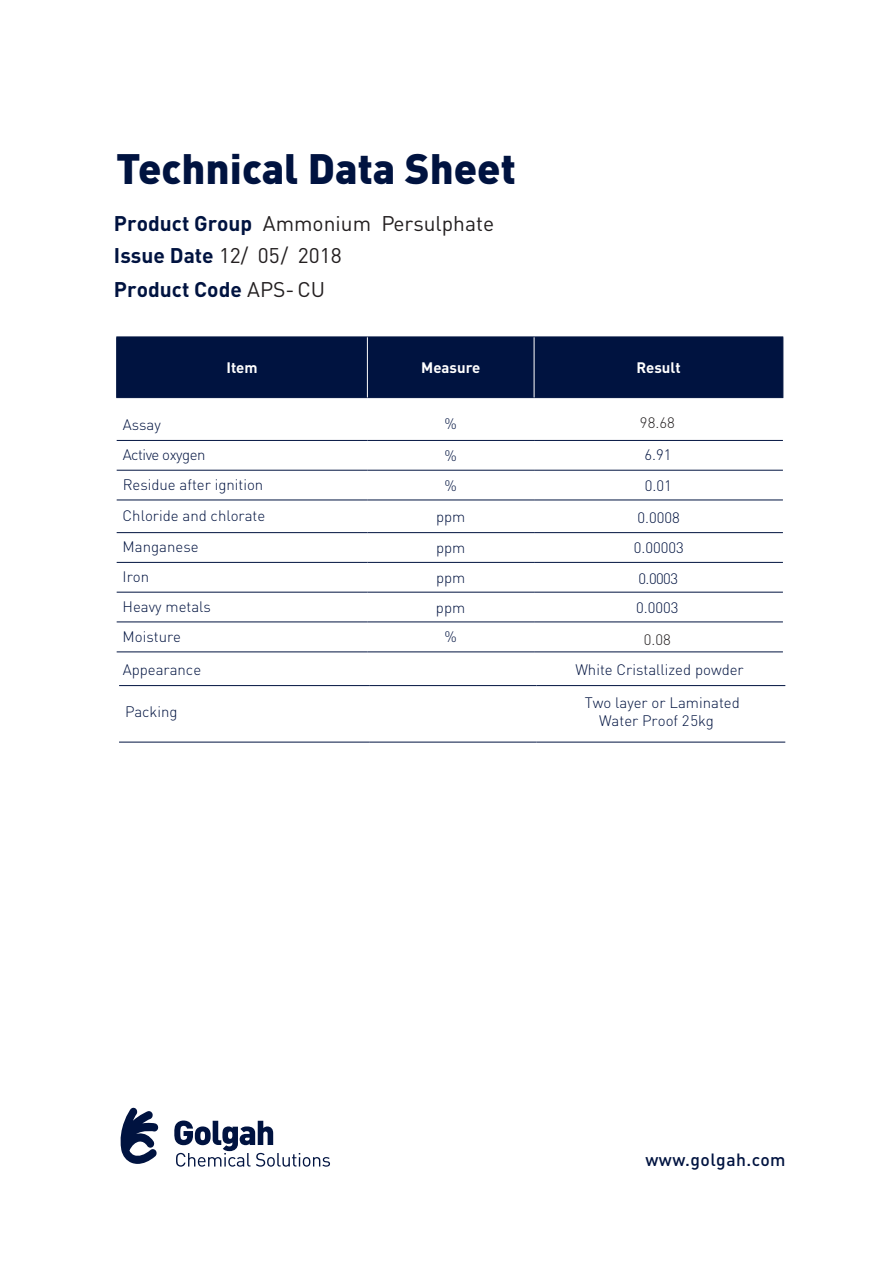
<style>
.page{position:relative;width:893px;height:1263px;background:#fff}
.page>*{position:absolute;margin:0;border:0;box-sizing:border-box;transform-origin:0 0}
.t1{font:900 42px "DIN Pro";color:#001340}
.t2{font:700 21px/33.5px "DIN Pro";color:#001340}
.t3{font:21px "DIN Pro";color:#231f20}
.t4{font:500 17.55px "DIN Pro";letter-spacing:.025em;color:#001340}
.t5{font:300 15px/17.2px "DIN Pro";color:#001340}
.t6{font:700 15px "DIN Pro";color:#fff}
.t7{font:300 15px "DIN Pro";letter-spacing:-.035em;color:#001340}
.t8{font:300 15px "DIN Pro";color:#231f20}
.s1{font-weight:400;color:#231f20}
</style>
<div class="page">
<div style="left:117px;top:338px;width:665px;height:59px;background:#001340"></div>
<hr style="left:116px;top:337px;width:251px;height:1px;background:#001340">
<hr style="left:116px;top:337px;width:1px;height:60px;background:#001340">
<hr style="left:367px;top:337px;width:167px;height:1px;background:#001340">
<hr style="left:534px;top:337px;width:249px;height:1px;background:#001340">
<hr style="left:782px;top:337px;width:1px;height:60px;background:#001340">
<hr style="left:117px;top:440px;width:250px;height:1px;background:#001340">
<hr style="left:367px;top:440px;width:167px;height:1px;background:#001340">
<hr style="left:534px;top:440px;width:249px;height:1px;background:#001340">
<hr style="left:117px;top:470px;width:250px;height:1px;background:#001340">
<hr style="left:367px;top:470px;width:167px;height:1px;background:#001340">
<hr style="left:534px;top:470px;width:249px;height:1px;background:#001340">
<hr style="left:117px;top:500px;width:250px;height:1px;background:#001340">
<hr style="left:367px;top:500px;width:167px;height:1px;background:#001340">
<hr style="left:534px;top:500px;width:249px;height:1px;background:#001340">
<hr style="left:117px;top:532px;width:250px;height:1px;background:#001340">
<hr style="left:367px;top:532px;width:167px;height:1px;background:#001340">
<hr style="left:534px;top:532px;width:249px;height:1px;background:#001340">
<hr style="left:117px;top:562px;width:250px;height:1px;background:#001340">
<hr style="left:367px;top:562px;width:167px;height:1px;background:#001340">
<hr style="left:534px;top:562px;width:249px;height:1px;background:#001340">
<hr style="left:117px;top:592px;width:250px;height:1px;background:#001340">
<hr style="left:367px;top:592px;width:167px;height:1px;background:#001340">
<hr style="left:534px;top:592px;width:249px;height:1px;background:#001340">
<hr style="left:117px;top:621px;width:250px;height:1px;background:#001340">
<hr style="left:367px;top:621px;width:167px;height:1px;background:#001340">
<hr style="left:534px;top:621px;width:249px;height:1px;background:#001340">
<hr style="left:117px;top:651px;width:250px;height:1px;background:#001340">
<hr style="left:367px;top:651px;width:167px;height:1px;background:#001340">
<hr style="left:534px;top:651px;width:249px;height:1px;background:#001340">
<hr style="left:119px;top:685px;width:251px;height:1px;background:#001340">
<hr style="left:370px;top:685px;width:166px;height:1px;background:#001340">
<hr style="left:536px;top:685px;width:249px;height:1px;background:#001340">
<hr style="left:116px;top:397px;width:251px;height:1px;background:#001340">
<hr style="left:367px;top:397px;width:167px;height:1px;background:#001340">
<hr style="left:534px;top:397px;width:249px;height:1px;background:#001340">
<hr style="left:367px;top:337px;width:1px;height:60px;background:#fff">
<hr style="left:534px;top:337px;width:1px;height:60px;background:#fff">
<svg style="left:120px;top:1107px;width:39px;height:57px"></svg>
<svg style="left:174px;top:1120px;width:156px;height:47px"></svg>
<hr style="left:119px;top:742px;width:251px;height:1px;background:#001340">
<hr style="left:370px;top:742px;width:166px;height:1px;background:#001340">
<hr style="left:536px;top:742px;width:249px;height:1px;background:#001340">
<p class="t1" style="left:116px;top:140px;width:401px">Technical Data Sheet</p>
<h2 class="t2" style="left:114px;top:206px;width:140px">Product Group</h2>
<h2 class="t3" style="left:263px;top:209px;width:110px">Ammonium</h2>
<h2 class="t3" style="left:382px;top:209px;width:114px">Persulphate</h2>
<h2 class="t2" style="left:114px;top:238px;width:213px">Issue Date <span class="s1">12/<br></span>Product Code <span class="s1">APS-CU</span></h2>
<h2 class="t3" style="left:258px;top:241px;width:32px">05/</h2>
<h2 class="t3" style="left:298px;top:241px;width:45px">2018</h2>
<p class="t6" style="left:226px;top:357px;width:33px">Item</p>
<p class="t6" style="left:421px;top:357px;width:61px">Measure</p>
<p class="t6" style="left:636px;top:357px;width:46px">Result</p>
<p class="t5" style="left:123px;top:416px;width:40px">Assay</p>
<p class="t5" style="left:444px;top:414px;width:14px">%</p>
<p class="t8" style="left:640px;top:413px;width:36px">98.68</p>
<p class="t7" style="left:123px;top:445px;width:84px">Active oxygen</p>
<p class="t5" style="left:444px;top:446px;width:14px">%</p>
<p class="t5" style="left:644px;top:446px;width:29px">6.91</p>
<p class="t5" style="left:123px;top:475px;width:142px">Residue after ignition</p>
<p class="t5" style="left:444px;top:476px;width:14px">%</p>
<p class="t5" style="left:645px;top:476px;width:29px">0.01</p>
<p class="t5" style="left:123px;top:507px;width:144px">Chloride and chlorate</p>
<p class="t5" style="left:436px;top:507px;width:31px">ppm</p>
<p class="t5" style="left:637px;top:508px;width:44px">0.0008</p>
<p class="t5" style="left:123px;top:538px;width:77px">Manganese</p>
<p class="t5" style="left:436px;top:538px;width:31px">ppm</p>
<p class="t5" style="left:634px;top:538px;width:52px">0.00003</p>
<p class="t5" style="left:123px;top:568px;width:28px">Iron</p>
<p class="t5" style="left:436px;top:568px;width:31px">ppm</p>
<p class="t5" style="left:638px;top:569px;width:41px">0.0003</p>
<p class="t5" style="left:123px;top:597px;width:90px">Heavy metals</p>
<p class="t5" style="left:436px;top:598px;width:31px">ppm</p>
<p class="t5" style="left:636px;top:598px;width:44px">0.0003</p>
<p class="t5" style="left:123px;top:627px;width:60px">Moisture</p>
<p class="t5" style="left:444px;top:628px;width:14px">%</p>
<p class="t8" style="left:644px;top:629px;width:29px">0.08</p>
<p class="t5" style="left:123px;top:660px;width:80px">Appearance</p>
<p class="t5" style="left:125px;top:702px;width:54px">Packing</p>
<p class="t5" style="left:575px;top:660px;width:170px">White Cristallized powder</p>
<p class="t5" style="left:599px;top:694px;width:142px;text-indent:-14px">Two layer or Laminated<br>Water Proof 25kg</p>
<p class="t4" style="left:645px;top:1148px;width:142px">www.golgah.com</p>
</div>
